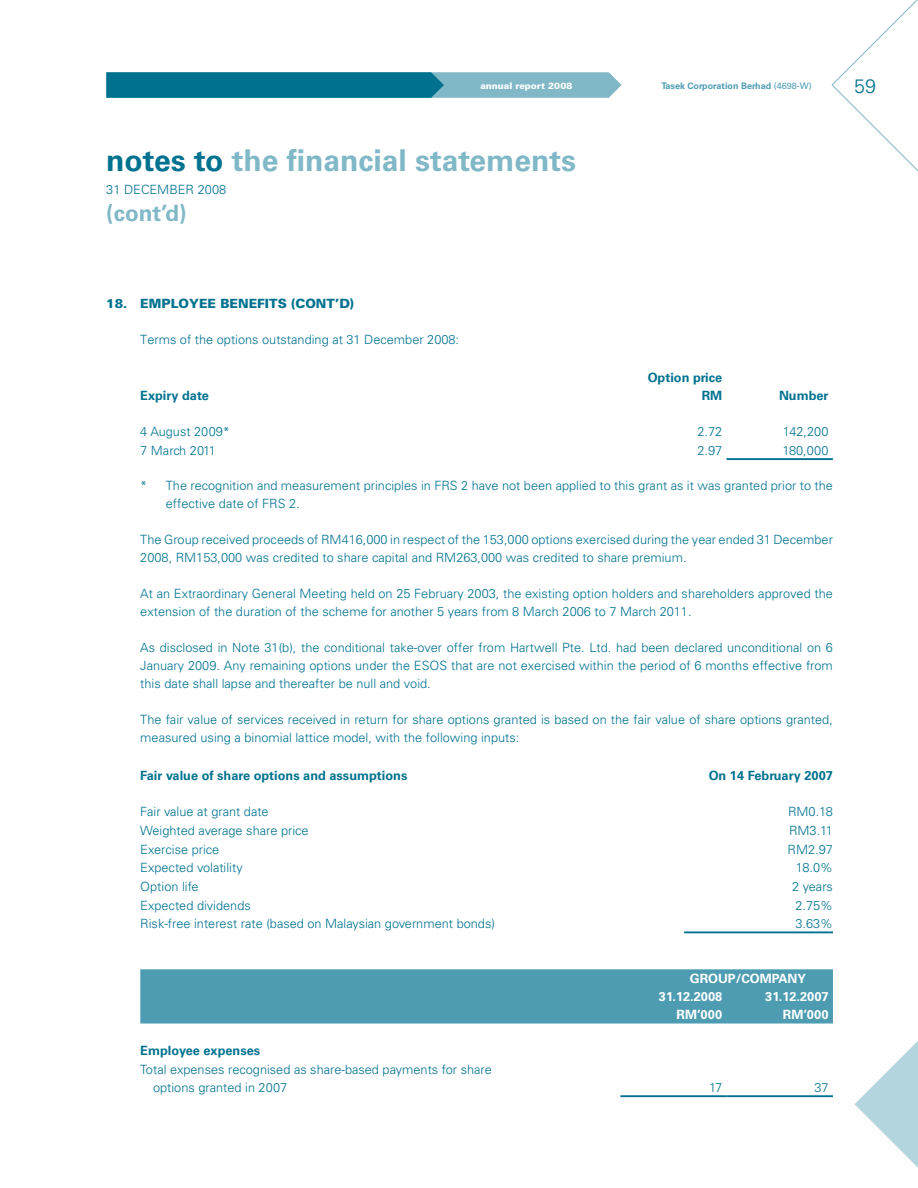
<style>
.page{position:relative;width:918px;height:1188px;background:#fff}
.page>*{position:absolute;margin:0;border:0;box-sizing:border-box;transform-origin:0 0}
.t1{font:700 30px "Univers";color:#80b8c7}
.t2{font:700 22.5px "Univers";color:#80b8c7}
.t3{font:300 19.5px "Univers";color:#00728f}
.t4{font:300 12.75px/18px "Univers";color:#00728f}
.t5{font:700 12.75px/18px "Univers";color:#00728f;text-align:right}
.t6{font:700 12.75px/18px "Univers";color:#fff}
.t7{font:900 12.75px "Univers";color:#00728f}
.t8{font:700 9px "Univers";color:#4d9cb1}
.t9{font:900 9px "Univers";color:#fff}
.s1{font-weight:400}
.s2{color:#00728f}
</style>
<div class="page">
<svg style="left:106px;top:72px;width:516px;height:26px;background:#318da4"></svg>
<svg style="left:832px;top:0;width:86px;height:171px"></svg>
<svg style="left:854px;top:1041px;width:64px;height:127px"></svg>
<hr style="left:727px;top:458px;width:106px;height:2px;background:#00728f">
<hr style="left:684px;top:931px;width:149px;height:2px;background:#00728f">
<div style="left:140px;top:969px;width:693px;height:55px;background:#4d9cb1"></div>
<hr style="left:620px;top:1095px;width:107px;height:2px;background:#00728f">
<hr style="left:727px;top:1095px;width:106px;height:2px;background:#00728f">
<p class="t9" style="left:480px;top:80px;width:94px">annual report 2008</p>
<p class="t8" style="left:661px;top:80px;width:152px">Tasek Corporation Berhad <span class="s1">(4698-W)</span></p>
<h3 class="t3" style="left:854px;top:74px;width:23px">59</h3>
<h1 class="t1" style="left:106px;top:143px;width:471px"><span class="s2">notes to</span> the financial statements</h1>
<p class="t4" style="left:106px;top:180px;width:28px">31 december</p>
<p class="t4" style="left:198px;top:180px;width:30px">2008</p>
<h2 class="t2" style="left:106px;top:200px;width:82px">(cont’d)</h2>
<p class="t7" style="left:106px;top:295px;width:65px">18. EMPLO</p>
<p class="t7" style="left:189px;top:295px;width:50px">YEE BENEFITS</p>
<p class="t7" style="left:291px;top:295px;width:65px">(cont’d)</p>
<p class="t4" style="left:140px;top:330px;width:320px">Terms of the options outstanding at 31 December 2008:</p>
<p class="t5" style="left:140px;top:386px;width:70px">Expiry date</p>
<p class="t5" style="left:648px;top:368px;width:76px">Option price<br>RM</p>
<p class="t5" style="left:779px;top:386px;width:51px">Number</p>
<p class="t4" style="left:140px;top:423px;width:91px">4 August 2009*</p>
<p class="t4" style="left:697px;top:423px;width:26px">2.72</p>
<p class="t4" style="left:783px;top:423px;width:47px">142,200</p>
<p class="t4" style="left:140px;top:441px;width:77px">7 March 2011</p>
<p class="t4" style="left:697px;top:441px;width:26px">2.97</p>
<p class="t4" style="left:782px;top:441px;width:48px">180,000</p>
<p class="t4" style="left:166px;top:477px;width:669px;text-indent:-26px">* The recognition and measurement principles in FRS 2 have not been applied to this grant as it was granted prior to the effective date of FRS 2.</p>
<p class="t4" style="left:140px;top:531px;width:694px">The Group received proceeds of RM416,000 in respect of the 153,000 options exercised during the year ended 31 December<br>2008, RM153,000 was credited to share capital and RM263,000 was credited to share premium.</p>
<p class="t4" style="left:140px;top:585px;width:694px">At an Extraordinary General Meeting held on 25 February 2003, the existing option holders and shareholders approved the extension of the duration of the scheme for another 5 years from 8 March 2006 to 7 March 2011.</p>
<p class="t4" style="left:140px;top:639px;width:694px;text-align:justify">As disclosed in Note 31(b), the conditional take-over offer from Hartwell Pte. Ltd. had been declared unconditional on 6<br>January 2009. Any remaining options under the ESOS that are not exercised within the period of 6 months effective from this date shall lapse and thereafter be null and void.</p>
<p class="t4" style="left:140px;top:711px;width:694px">The fair value of services received in return for share options granted is based on the fair value of share options granted, measured using a binomial lattice model, with the following inputs:</p>
<p class="t5" style="left:140px;top:766px;width:269px">Fair value of share options and assumptions</p>
<p class="t5" style="left:709px;top:766px;width:126px">On 14 February 2007</p>
<p class="t4" style="left:140px;top:803px;width:130px">Fair value at grant date</p>
<p class="t4" style="left:788px;top:803px;width:46px">RM0.18</p>
<p class="t4" style="left:140px;top:822px;width:170px">Weighted average share price</p>
<p class="t4" style="left:789px;top:822px;width:45px">RM3.11</p>
<p class="t4" style="left:140px;top:840px;width:81px">Exercise price</p>
<p class="t4" style="left:788px;top:840px;width:47px">RM2.97</p>
<p class="t4" style="left:140px;top:859px;width:104px">Expected volatility</p>
<p class="t4" style="left:796px;top:859px;width:39px">18.0%</p>
<p class="t4" style="left:140px;top:877px;width:60px">Option life</p>
<p class="t4" style="left:792px;top:877px;width:42px">2 years</p>
<p class="t4" style="left:140px;top:896px;width:112px">Expected dividends</p>
<p class="t4" style="left:795px;top:896px;width:39px">2.75%</p>
<p class="t4" style="left:140px;top:915px;width:356px">Risk-free interest rate (based on Malaysian government bonds)</p>
<p class="t4" style="left:795px;top:915px;width:39px">3.63%</p>
<p class="t6" style="left:659px;top:970px;width:149px;text-indent:31px">GROUP/COMPANY<br>31.12.2008</p>
<p class="t6" style="left:765px;top:988px;width:65px">31.12.2007</p>
<p class="t5" style="left:140px;top:1042px;width:121px">Employee expenses</p>
<p class="t4" style="left:153px;top:1060px;width:340px;text-indent:-13px">Total expenses recognised as share-based payments for share options granted in 2007</p>
<p class="t6" style="left:677px;top:1006px;width:47px">RM’000</p>
<p class="t6" style="left:783px;top:1006px;width:47px">RM’000</p>
<p class="t4" style="left:709px;top:1078px;width:15px">17</p>
<p class="t4" style="left:815px;top:1078px;width:16px">37</p>
</div>
